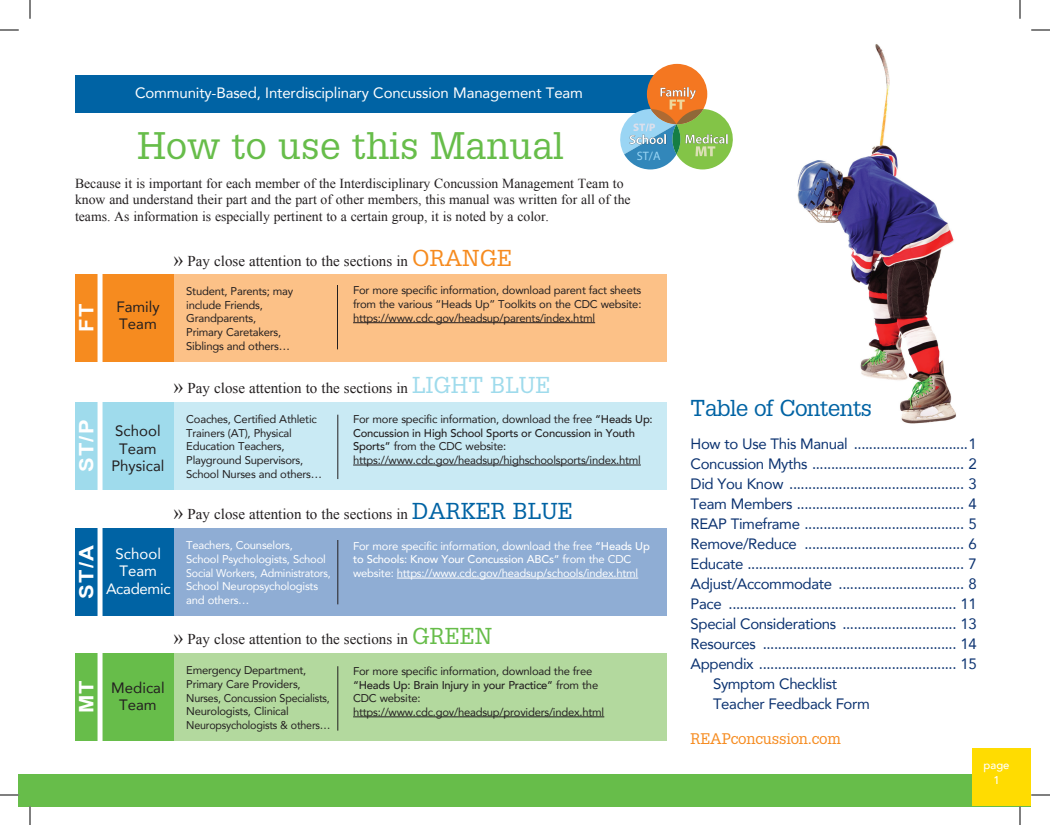
<style>
.page{position:relative;width:1050px;height:825px;background:#fff}
.page>*{position:absolute;margin:0;border:0;box-sizing:border-box;transform-origin:0 0}
.t1{font:37.5px "Glypha LT Std";color:#67bd4a}
.t2{font:22.5px "Glypha LT Std";letter-spacing:-.025em;color:#0063a4}
.t3{font:700 20px "Arial";letter-spacing:.05em;color:#fff;scale:1.1 1}
.t4{font:15px "Avenir";letter-spacing:-.025em;color:#0b3270}
.t5{font:15px "Times New Roman";color:#231f20}
.t6{font:15px/17.5px "Avenir";letter-spacing:-.01em;color:#fff;text-align:center}
.t7{font:15px/17.5px "Avenir";color:#231f20;text-align:center}
.t8{font:15px "Glypha LT Std";letter-spacing:-.01em;color:#f68b1f}
.t9{font:13.75px/16.5px "Times New Roman";color:#231f20}
.t10{font:900 12.25px "Helvetica";color:#9ad5f4}
.t11{font:11.25px/13.8px "Avenir";letter-spacing:-.02em;color:#231f20}
.t12{font:11.25px/13.8px "Avenir";letter-spacing:-.02em;color:#fff}
.t13{font:500 11.25px/15px "Avenir";color:#fff;text-align:center}
.s1{font-size:20px}
.s2{font-family:"Glypha LT Std";font-size:22.5px;color:#f68b1f}
.s3{font-family:"Glypha LT Std";font-size:22.5px;color:#9fdbec}
.s4{font-weight:500}
.s5{font-family:"Glypha LT Std";font-size:22.5px;color:#0063a4}
.s6{font-family:"Glypha LT Std";font-size:22.5px;color:#67bd4a}
</style>
<div class="page">
<div style="left:173px;top:653px;width:493px;height:87px;background:#b3d99e"></div>
<div style="left:173px;top:528px;width:493px;height:88px;background:#8fadd4"></div>
<div style="left:173px;top:402px;width:493px;height:88px;background:#c9eaf4"></div>
<div style="left:173px;top:274px;width:493px;height:88px;background:#fcc187"></div>
<div style="left:19px;top:774px;width:1012px;height:32px;background:#67bd4a"></div>
<div style="left:75px;top:274px;width:98px;height:88px;background:#f68b1f"></div>
<div style="left:75px;top:402px;width:98px;height:88px;background:#9fdbec"></div>
<div style="left:75px;top:528px;width:98px;height:88px;background:#0063a4"></div>
<div style="left:75px;top:653px;width:98px;height:87px;background:#67bd4a"></div>
<div style="left:75px;top:75px;width:591px;height:38px;background:#0063a4"></div>
<img style="left:797px;top:44px;width:159px;height:380px">
<hr style="left:353px;top:322px;width:242px;height:1px;background:#231f20">
<hr style="left:337px;top:285px;width:1px;height:64px;background:#231f20">
<hr style="left:353px;top:465px;width:288px;height:1px;background:#231f20">
<hr style="left:397px;top:578px;width:241px;height:1px;background:#fff">
<hr style="left:353px;top:717px;width:251px;height:1px;background:#231f20">
<hr style="left:338px;top:415px;width:1px;height:64px;background:#231f20">
<hr style="left:338px;top:540px;width:1px;height:64px;background:#231f20">
<hr style="left:338px;top:666px;width:1px;height:65px;background:#231f20">
<div style="left:972px;top:749px;width:59px;height:57px;background:#ffdc01"></div>
<div style="left:647px;top:64px;width:60px;height:60px;background:#f47721;border-radius:50%"></div>
<svg style="left:620px;top:87px;width:113px;height:82px"></svg>
<div style="left:98px;top:271px;width:5px;height:479px;background:#fff"></div>
<svg style="left:0;top:29px;width:19px;height:2px"></svg>
<svg style="left:1031px;top:29px;width:19px;height:2px"></svg>
<svg style="left:0;top:794px;width:19px;height:2px"></svg>
<svg style="left:1031px;top:794px;width:19px;height:2px"></svg>
<svg style="left:29px;top:0;width:2px;height:19px"></svg>
<svg style="left:29px;top:806px;width:2px;height:19px"></svg>
<svg style="left:1019px;top:0;width:2px;height:19px"></svg>
<svg style="left:1019px;top:806px;width:2px;height:19px"></svg>
<h3 class="t6" style="left:135px;top:83px;width:449px">Community-Based, Interdisciplinary Concussion Management Team</h3>
<h1 class="t1" style="left:137px;top:123px;width:428px">How to use this Manual</h1>
<p class="t10" style="left:637px;top:149px;width:25px">ST/A</p>
<p class="t9" style="left:75px;top:175px;width:557px">Because it is important for each member of the Interdisciplinary Concussion Management Team to know and understand their part and the part of other members, this manual was written for all of the teams. As information is especially pertinent to a certain group, it is noted by a color.</p>
<h3 class="t3" style="left:72px;top:332px;width:27px;rotate:-90deg">FT</h3>
<h3 class="t3" style="left:72px;top:472px;width:49px;rotate:-90deg">ST/P</h3>
<h3 class="t3" style="left:72px;top:599px;width:50px;rotate:-90deg">ST/A</h3>
<h3 class="t3" style="left:72px;top:713px;width:31px;rotate:-90deg">MT</h3>
<h3 class="t7" style="left:116px;top:297px;width:45px;text-align:left">Family<br>Team</h3>
<h3 class="t7" style="left:111px;top:422px;width:55px">School<br>Team<br>Physical</h3>
<h3 class="t5" style="left:173px;top:250px;width:340px"><span class="s1">»</span> Pay close attention to the sections in <span class="s2">ORANGE</span></h3>
<p class="t11" style="left:186px;top:284px;width:109px">Student, Parents; may include Friends,<br>Grandparents,<br>Primary Caretakers,<br>Siblings and others…</p>
<p class="t11" style="left:353px;top:283px;width:290px;text-align:justify">For more specific information, download parent fact sheets from the various “Heads Up” Toolkits on the CDC website: https://www.cdc.gov/headsup/parents/index.html</p>
<h3 class="t5" style="left:173px;top:378px;width:378px"><span class="s1">»</span> Pay close attention to the sections in <span class="s3">LIGHT BLUE</span></h3>
<p class="t11" style="left:186px;top:412px;width:137px">Coaches, Certified Athletic<br>Trainers (AT), Physical<br>Education Teachers,<br>Playground Supervisors,<br>School Nurses and others…</p>
<p class="t11" style="left:353px;top:412px;width:301px">For more specific information, download the free <span class="s4">“Heads Up:<br>Concussion in High School Sports or Concussion in Youth Sports”</span> from the CDC website: https://www.cdc.gov/headsup/highschoolsports/index.html</p>
<h3 class="t5" style="left:173px;top:504px;width:401px"><span class="s1">»</span> Pay close attention to the sections in <span class="s5">DARKER BLUE</span></h3>
<h3 class="t6" style="left:106px;top:544px;width:66px">School<br>Team<br>Academic</h3>
<p class="t12" style="left:186px;top:538px;width:146px">Teachers, Counselors,<br>School Psychologists, School<br>Social Workers, Administrators,<br>School Neuropsychologists and others…</p>
<p class="t12" style="left:353px;top:539px;width:298px">For more specific information, download the free <span class="s4">“Heads Up to Schools: Know Your Concussion ABCs”</span> from the CDC website: https://www.cdc.gov/headsup/schools/index.html</p>
<h3 class="t7" style="left:111px;top:678px;width:55px">Medical<br>Team</h3>
<h3 class="t5" style="left:173px;top:629px;width:320px"><span class="s1">»</span> Pay close attention to the sections in <span class="s6">GREEN</span></h3>
<p class="t11" style="left:186px;top:663px;width:146px">Emergency Department,<br>Primary Care Providers,<br>Nurses, Concussion Specialists,<br>Neurologists, Clinical<br>Neuropsychologists &amp; others…</p>
<p class="t11" style="left:353px;top:664px;width:253px">For more specific information, download the free <span class="s4">“Heads Up: Brain Injury in your Practice”</span> from the CDC website: https://www.cdc.gov/headsup/providers/index.html</p>
<h2 class="t2" style="left:691px;top:395px;width:183px">Table of Contents</h2>
<h3 class="t4" style="left:691px;top:432px;width:288px">How to Use This Manual ..............................1</h3>
<h3 class="t4" style="left:691px;top:452px;width:288px">Concussion Myths ........................................ 2</h3>
<h3 class="t4" style="left:691px;top:472px;width:288px">Did You Know .............................................. 3</h3>
<h3 class="t4" style="left:691px;top:492px;width:288px">Team Members ............................................ 4</h3>
<h3 class="t4" style="left:691px;top:512px;width:288px">REAP Timeframe .......................................... 5</h3>
<h3 class="t4" style="left:691px;top:531px;width:288px">Remove/Reduce .......................................... 6</h3>
<h3 class="t4" style="left:691px;top:551px;width:288px">Educate ......................................................... 7</h3>
<h3 class="t4" style="left:691px;top:571px;width:288px">Adjust/Accommodate ................................. 8</h3>
<h3 class="t4" style="left:691px;top:591px;width:288px">Pace ............................................................ 11</h3>
<h3 class="t4" style="left:691px;top:611px;width:288px">Special Considerations .............................. 13</h3>
<h3 class="t4" style="left:691px;top:631px;width:288px">Resources ................................................... 14</h3>
<h3 class="t4" style="left:691px;top:651px;width:288px">Appendix .................................................... 15</h3>
<h3 class="t4" style="left:713px;top:671px;width:125px">Symptom Checklist</h3>
<h3 class="t4" style="left:713px;top:691px;width:158px">Teacher Feedback Form</h3>
<h3 class="t8" style="left:691px;top:729px;width:152px">REAPconcussion.com</h3>
<p class="t13" style="left:984px;top:757px;width:27px">page<br>1</p>
</div>
